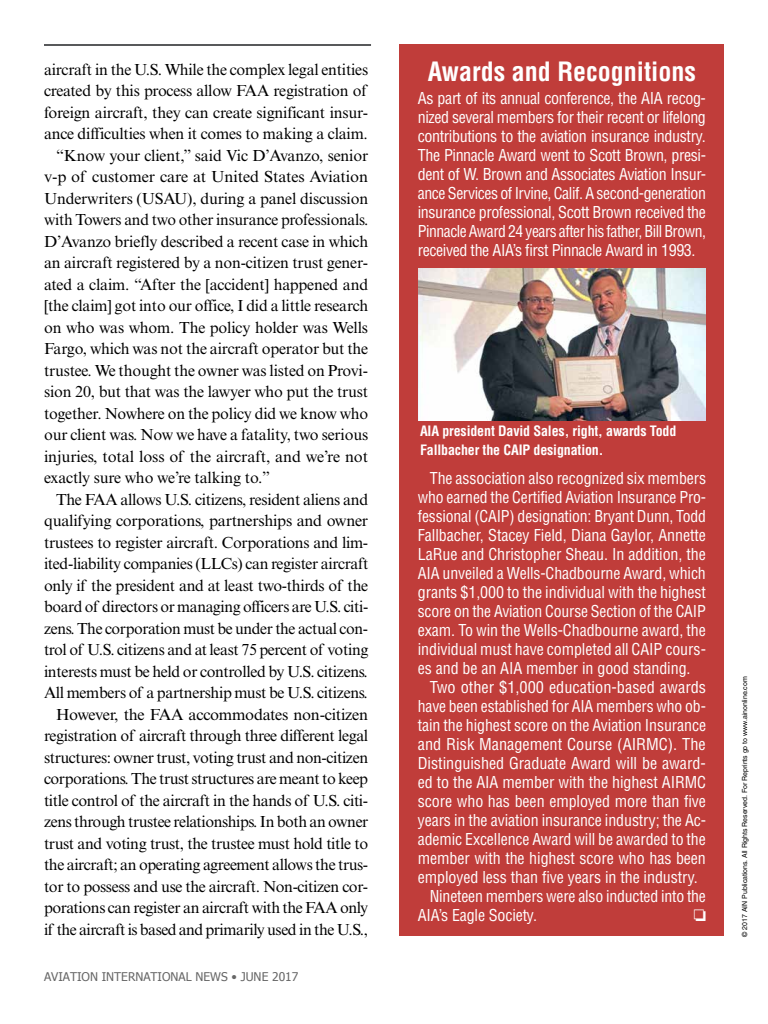
<style>
.page{position:relative;width:768px;height:1024px;background:#fff}
.page>*{position:absolute;margin:0;border:0;box-sizing:border-box;transform-origin:0 0}
.t1{font:700 condensed 26px "Helvetica LT Std";color:#fff}
.t2{font:16px "Times New Roman MT Std";letter-spacing:-.02em;color:#000}
.t3{font:condensed 16px/19px "Helvetica LT Std";letter-spacing:-.005em;color:#fff;text-align:justify}
.t4{font:16px "Monotype Sorts";color:#fff}
.t5{font:700 condensed 14px/19px "Helvetica LT Std";letter-spacing:-.01em;color:#fff}
.t6{font:12px "Tahoma";color:#666}
.t7{font:7px "Helvetica LT Std";letter-spacing:-.005em;color:#000}
</style>
<div class="page">
<hr style="left:44px;top:44px;width:327px;height:2px;background:#58595b">
<div style="left:400px;top:44px;width:324px;height:892px;background:#c03d3a"></div>
<img style="left:419px;top:268px;width:287px;height:153px">
<p class="t2" style="left:44px;top:60px;width:326px">aircraft in the U.S. While the complex legal entities</p>
<p class="t2" style="left:44px;top:82px;width:324px">created by this process allow FAA registration of</p>
<p class="t2" style="left:44px;top:103px;width:326px">foreign aircraft, they can create significant insur-</p>
<p class="t2" style="left:44px;top:125px;width:325px">ance difficulties when it comes to making a claim.</p>
<p class="t2" style="left:56px;top:146px;width:314px">“Know your client,” said Vic D’Avanzo, senior</p>
<p class="t2" style="left:44px;top:168px;width:326px">v-p of customer care at United States Aviation</p>
<p class="t2" style="left:44px;top:189px;width:326px">Underwriters (USAU), during a panel discussion</p>
<p class="t2" style="left:44px;top:211px;width:326px">with Towers and two other insurance professionals.</p>
<p class="t2" style="left:44px;top:232px;width:326px">D’Avanzo briefly described a recent case in which</p>
<p class="t2" style="left:44px;top:254px;width:326px">an aircraft registered by a non-citizen trust gener-</p>
<p class="t2" style="left:44px;top:275px;width:326px">ated a claim. “After the [accident] happened and</p>
<p class="t2" style="left:44px;top:297px;width:326px">[the claim] got into our office, I did a little research</p>
<p class="t2" style="left:44px;top:318px;width:326px">on who was whom. The policy holder was Wells</p>
<p class="t2" style="left:44px;top:340px;width:326px">Fargo, which was not the aircraft operator but the</p>
<p class="t2" style="left:44px;top:361px;width:326px">trustee. We thought the owner was listed on Provi-</p>
<p class="t2" style="left:44px;top:383px;width:326px">sion 20, but that was the lawyer who put the trust</p>
<p class="t2" style="left:44px;top:404px;width:326px">together. Nowhere on the policy did we know who</p>
<p class="t2" style="left:44px;top:426px;width:326px">our client was. Now we have a fatality, two serious</p>
<p class="t2" style="left:44px;top:447px;width:326px">injuries, total loss of the aircraft, and we’re not</p>
<p class="t2" style="left:44px;top:469px;width:228px">exactly sure who we’re talking to.”</p>
<p class="t2" style="left:56px;top:490px;width:314px">The FAA allows U.S. citizens, resident aliens and</p>
<p class="t2" style="left:44px;top:512px;width:326px">qualifying corporations, partnerships and owner</p>
<p class="t2" style="left:44px;top:533px;width:326px">trustees to register aircraft. Corporations and lim-</p>
<p class="t2" style="left:44px;top:555px;width:326px">ited-liability companies (LLCs) can register aircraft</p>
<p class="t2" style="left:44px;top:576px;width:326px">only if the president and at least two-thirds of the</p>
<p class="t2" style="left:44px;top:598px;width:326px">board of directors or managing officers are U.S. citi-</p>
<p class="t2" style="left:44px;top:619px;width:326px">zens. The corporation must be under the actual con-</p>
<p class="t2" style="left:44px;top:641px;width:326px">trol of U.S. citizens and at least 75 percent of voting</p>
<p class="t2" style="left:44px;top:662px;width:325px">interests must be held or controlled by U.S. citizens.</p>
<p class="t2" style="left:44px;top:684px;width:325px">All members of a partnership must be U.S. citizens.</p>
<p class="t2" style="left:56px;top:705px;width:314px">However, the FAA accommodates non-citizen</p>
<p class="t2" style="left:44px;top:727px;width:326px">registration of aircraft through three different legal</p>
<p class="t2" style="left:44px;top:748px;width:326px">structures: owner trust, voting trust and non-citizen</p>
<p class="t2" style="left:44px;top:770px;width:326px">corporations. The trust structures are meant to keep</p>
<p class="t2" style="left:44px;top:791px;width:326px">title control of the aircraft in the hands of U.S. citi-</p>
<p class="t2" style="left:44px;top:813px;width:326px">zens through trustee relationships. In both an owner</p>
<p class="t2" style="left:44px;top:834px;width:326px">trust and voting trust, the trustee must hold title to</p>
<p class="t2" style="left:44px;top:856px;width:326px">the aircraft; an operating agreement allows the trus-</p>
<p class="t2" style="left:44px;top:877px;width:326px">tor to possess and use the aircraft. Non-citizen cor-</p>
<p class="t2" style="left:44px;top:899px;width:326px">porations can register an aircraft with the FAA only</p>
<p class="t2" style="left:44px;top:920px;width:326px">if the aircraft is based and primarily used in the U.S.,</p>
<p class="t6" style="left:44px;top:968px;width:256px">AVIATION INTERNATIONAL NEWS • JUNE 2017</p>
<h1 class="t1" style="left:428px;top:55px;width:270px">Awards and Recognitions</h1>
<p class="t3" style="left:418px;top:88px;width:290px">As part of its annual conference, the AIA recog&shy;nized several members for their recent or lifelong contributions to the aviation insurance industry.<br>The Pinnacle Award went to Scott Brown, presi&shy;dent of W. Brown and Associates Aviation Insur&shy;ance Services of Irvine, Calif. A second-generation insurance professional, Scott Brown received the Pinnacle Award 24 years after his father, Bill Brown, received the AIA’s first Pinnacle Award in 1993.</p>
<p class="t5" style="left:420px;top:422px;width:258px">AIA president David Sales, right, awards Todd<br>Fallbacher the CAIP designation.</p>
<p class="t3" style="left:430px;top:468px;width:278px">The association also recognized six members</p>
<p class="t3" style="left:418px;top:487px;width:290px">who earned the Certified Aviation Insurance Pro-</p>
<p class="t3" style="left:418px;top:506px;width:290px">fessional (CAIP) designation: Bryant Dunn, Todd</p>
<p class="t3" style="left:418px;top:525px;width:290px">Fallbacher, Stacey Field, Diana Gaylor, Annette</p>
<p class="t3" style="left:418px;top:544px;width:290px">LaRue and Christopher Sheau. In addition, the</p>
<p class="t3" style="left:418px;top:563px;width:290px">AIA unveiled a Wells-Chadbourne Award, which</p>
<p class="t3" style="left:418px;top:582px;width:290px">grants $1,000 to the individual with the highest</p>
<p class="t3" style="left:418px;top:601px;width:289px">score on the Aviation Course Section of the CAIP</p>
<p class="t3" style="left:418px;top:620px;width:290px">exam. To win the Wells-Chadbourne award, the</p>
<p class="t3" style="left:418px;top:639px;width:290px">individual must have completed all CAIP cours-</p>
<p class="t3" style="left:418px;top:658px;width:274px">es and be an AIA member in good standing.</p>
<p class="t3" style="left:430px;top:677px;width:278px">Two other $1,000 education-based awards</p>
<p class="t3" style="left:418px;top:696px;width:290px">have been established for AIA members who ob-</p>
<p class="t3" style="left:418px;top:715px;width:290px">tain the highest score on the Aviation Insurance</p>
<p class="t3" style="left:418px;top:734px;width:289px">and Risk Management Course (AIRMC). The</p>
<p class="t3" style="left:418px;top:753px;width:290px">Distinguished Graduate Award will be award-</p>
<p class="t3" style="left:418px;top:772px;width:290px">ed to the AIA member with the highest AIRMC</p>
<p class="t3" style="left:418px;top:791px;width:290px">score who has been employed more than five</p>
<p class="t3" style="left:418px;top:810px;width:290px">years in the aviation insurance industry; the Ac-</p>
<p class="t3" style="left:418px;top:829px;width:289px">ademic Excellence Award will be awarded to the</p>
<p class="t3" style="left:418px;top:848px;width:290px">member with the highest score who has been</p>
<p class="t3" style="left:418px;top:867px;width:282px">employed less than five years in the industry.</p>
<p class="t3" style="left:430px;top:886px;width:278px">Nineteen members were also inducted into the</p>
<p class="t3" style="left:418px;top:905px;width:121px">AIA’s Eagle Society.</p>
<p class="t4" style="left:694px;top:908px;width:14px">o</p>
<p class="t7" style="left:740px;top:937px;width:262px;rotate:-90deg">© 2017 AIN Publications. All Rights Reserved. For Reprints go to www.ainonline.com</p>
</div>
